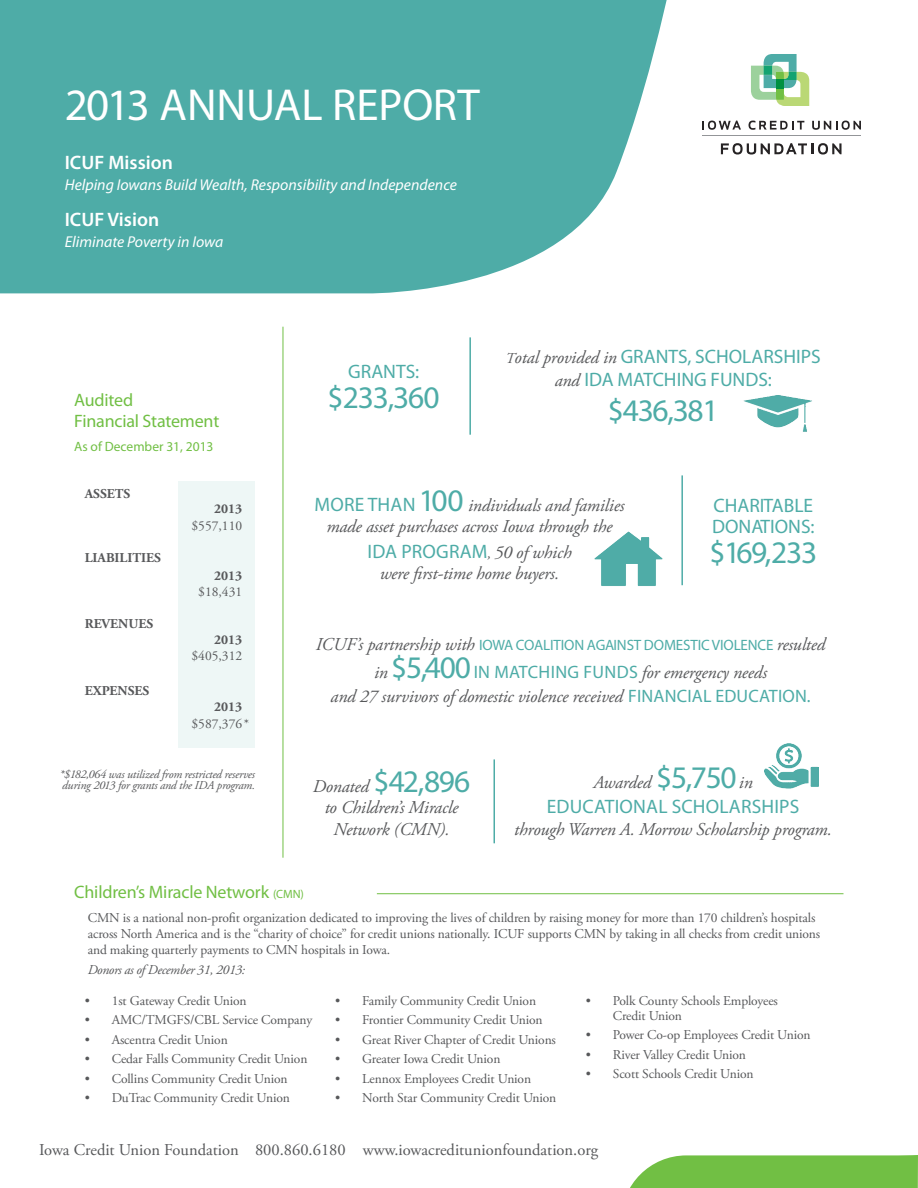
<style>
.page{position:relative;width:918px;height:1188px;background:#fff}
.page>*{position:absolute;margin:0;border:0;box-sizing:border-box;transform-origin:0 0}
.t1{font:45px "Myriad Pro";color:#fff}
.t2{font:31.5px "Myriad Pro";letter-spacing:-.04em;color:#4eaca7}
.t3{font:19.5px/21px "Myriad Pro";color:#4eaca7}
.t4{font:600 19.5px "Myriad Pro";color:#fff}
.t5{font:italic 18px/21.6px "Adobe Garamond Pro";letter-spacing:-.01em;color:#57585a;text-align:center}
.t6{font:18px "Myriad Pro";letter-spacing:-.01em;color:#71bf44}
.t7{font:16.5px "Adobe Garamond Pro";color:#57585a}
.t8{font:italic 15.75px "Myriad Pro";color:#fff}
.t9{font:15px "Myriad Pro";letter-spacing:-.01em;color:#4eaca7}
.t10{font:13.5px/16.2px "Adobe Garamond Pro";letter-spacing:-.01em;color:#57585a}
.t11{font:700 13.5px "Adobe Garamond Pro";color:#57585a}
.t12{font:italic 13.5px "Adobe Garamond Pro";letter-spacing:-.025em;color:#57585a}
.t13{font:13.5px "Myriad Pro";color:#71bf44}
.t14{font:italic 12px/11.6px "Adobe Garamond Pro";letter-spacing:-.02em;color:#57585a}
.s1{font-family:"Adobe Garamond Pro";font-style:italic;font-size:15px;color:#57585a}
.s2{font-family:"Adobe Garamond Pro";font-style:italic;font-size:18px;color:#57585a}
.s3{font-family:"Myriad Pro";font-style:normal;font-size:19.5px;color:#4eaca7}
.s4{font-family:"Myriad Pro";font-style:normal;font-size:31.5px;color:#4eaca7}
.s5{font-family:"Myriad Pro";font-style:normal;color:#4eaca7}
.s6{font-size:12px}
</style>
<div class="page">
<svg style="left:630px;top:1155px;width:288px;height:33px;background:#7ac351"></svg>
<svg style="left:702px;top:121px;width:39px;height:9px"></svg>
<svg style="left:749px;top:121px;width:55px;height:9px"></svg>
<svg style="left:812px;top:121px;width:49px;height:9px"></svg>
<svg style="left:721px;top:143px;width:121px;height:12px"></svg>
<hr style="left:702px;top:135px;width:159px;height:1px;background:#939598">
<svg style="left:751px;top:54px;width:58px;height:52px"></svg>
<div style="left:776px;top:79px;width:8px;height:9px;background:#009041"></div>
<svg style="left:0;top:0;width:667px;height:293px;background:#5db3ae"></svg>
<hr style="left:377px;top:893px;width:466px;height:1px;background:#71bf44">
<hr style="left:681px;top:475px;width:2px;height:110px;background:#4eaca7">
<img style="left:594px;top:531px;width:69px;height:55px">
<img style="left:743px;top:395px;width:69px;height:37px">
<hr style="left:283px;top:327px;width:1px;height:531px;background:#71bf44">
<img style="left:765px;top:743px;width:53px;height:46px">
<hr style="left:494px;top:759px;width:1px;height:84px;background:#4eaca7">
<hr style="left:469px;top:337px;width:2px;height:98px;background:#4eaca7">
<div style="left:178px;top:481px;width:77px;height:267px;background:#eef7f6"></div>
<p class="t1" style="left:65px;top:77px;width:417px">2013 ANNUAL REPORT</p>
<p class="t4" style="left:65px;top:150px;width:110px">ICUF Mission</p>
<p class="t8" style="left:65px;top:175px;width:394px">Helping Iowans Build Wealth, Responsibility and Independence</p>
<p class="t4" style="left:65px;top:207px;width:96px">ICUF Vision</p>
<p class="t8" style="left:65px;top:232px;width:160px">Eliminate Poverty in Iowa</p>
<p class="t6" style="left:74px;top:389px;width:61px">Audited</p>
<p class="t6" style="left:74px;top:410px;width:147px">Financial Statement</p>
<p class="t13" style="left:74px;top:438px;width:141px">As of December 31, 2013</p>
<p class="t11" style="left:85px;top:486px;width:47px">ASSETS</p>
<p class="t11" style="left:214px;top:501px;width:30px">2013</p>
<p class="t10" style="left:192px;top:518px;width:52px">$557,110</p>
<p class="t11" style="left:85px;top:549px;width:78px">LIABILITIES</p>
<p class="t11" style="left:214px;top:567px;width:30px">2013</p>
<p class="t10" style="left:198px;top:584px;width:45px">$18,431</p>
<p class="t11" style="left:85px;top:616px;width:70px">REVENUES</p>
<p class="t11" style="left:214px;top:632px;width:30px">2013</p>
<p class="t10" style="left:192px;top:648px;width:52px">$405,312</p>
<p class="t11" style="left:85px;top:683px;width:66px">EXPENSES</p>
<p class="t11" style="left:214px;top:699px;width:30px">2013</p>
<p class="t10" style="left:192px;top:716px;width:59px">$587,376*</p>
<p class="t14" style="left:60px;top:769px;width:197px">*$182,064 was utilized from restricted reserves during 2013 for grants and the IDA program.</p>
<p class="t3" style="left:348px;top:361px;width:72px">GRANTS:</p>
<p class="t2" style="left:328px;top:378px;width:113px">$233,360</p>
<p class="t3" style="left:506px;top:345px;width:317px"><span class="s1">T</span><span class="s2">otal provided in</span> GRANTS, SCHOLARSHIPS</p>
<p class="t3" style="left:555px;top:369px;width:219px"><span class="s2">and</span> IDA MATCHING FUNDS:</p>
<p class="t2" style="left:608px;top:391px;width:112px">$436,381</p>
<p class="t5" style="left:315px;top:495px;width:311px"><span class="s3">MORE THAN</span> <span class="s4">100</span> individuals and families made asset purchases across Iowa through the</p>
<p class="t3" style="left:368px;top:540px;width:206px">IDA PROGRAM<span class="s1">,</span> <span class="s2">50 of which</span></p>
<p class="t5" style="left:380px;top:563px;width:181px">were first-time home buyers.</p>
<p class="t3" style="left:712px;top:495px;width:104px">CHARITABLE<br>DONATIONS:</p>
<p class="t2" style="left:709px;top:533px;width:109px">$169,233</p>
<p class="t9" style="left:316px;top:636px;width:511px"><span class="s2">ICUF’s partnership with</span> IOWA COALITION AGAINST DOMESTIC VIOLENCE <span class="s2">resulted</span></p>
<p class="t5" style="left:374px;top:662px;width:394px">in <span class="s4">$5,400</span> <span class="s5">IN MATCHING FUNDS</span> for emergency needs</p>
<p class="t5" style="left:331px;top:686px;width:482px">and 27 survivors of domestic violence received <span class="s5">FINANCIAL EDUCATION.</span></p>
<p class="t5" style="left:313px;top:776px;width:159px">Donated <span class="s4">$42,896</span></p>
<p class="t5" style="left:325px;top:797px;width:135px">to Children’s Miracle</p>
<p class="t5" style="left:333px;top:819px;width:118px">Network (CMN).</p>
<p class="t5" style="left:594px;top:772px;width:161px">Awarded <span class="s4">$5,750</span>in</p>
<p class="t3" style="left:547px;top:796px;width:254px">EDUCATIONAL SCHOLARSHIPS</p>
<p class="t5" style="left:514px;top:819px;width:319px">through Warren A. Morrow Scholarship program.</p>
<p class="t6" style="left:74px;top:881px;width:231px">Children’s Miracle Network <span class="s6">(CMN)</span></p>
<p class="t10" style="left:88px;top:910px;width:734px">CMN is a national non-profit organization dedicated to improving the lives of children by raising money for more than 170 children’s hospitals across North America and is the “charity of choice” for credit unions nationally. ICUF supports CMN by taking in all checks from credit unions and making quarterly payments to CMN hospitals in Iowa.</p>
<p class="t12" style="left:88px;top:962px;width:159px">Donors as of December 31, 2013:</p>
<p class="t10" style="left:85px;top:993px;width:163px">• 1st Gateway Credit Union</p>
<p class="t10" style="left:85px;top:1012px;width:229px">• AMC/TMGFS/CBL Service Company</p>
<p class="t10" style="left:85px;top:1032px;width:145px">• Ascentra Credit Union</p>
<p class="t10" style="left:85px;top:1051px;width:224px">• Cedar Falls Community Credit Union</p>
<p class="t10" style="left:85px;top:1071px;width:204px">• Collins Community Credit Union</p>
<p class="t10" style="left:85px;top:1090px;width:207px">• DuTrac Community Credit Union</p>
<p class="t10" style="left:335px;top:993px;width:202px">• Family Community Credit Union</p>
<p class="t10" style="left:335px;top:1012px;width:209px">• Frontier Community Credit Union</p>
<p class="t10" style="left:335px;top:1032px;width:222px">• Great River Chapter of Credit Unions</p>
<p class="t10" style="left:335px;top:1051px;width:167px">• Greater Iowa Credit Union</p>
<p class="t10" style="left:335px;top:1071px;width:197px">• Lennox Employees Credit Union</p>
<p class="t10" style="left:335px;top:1090px;width:222px">• North Star Community Credit Union</p>
<p class="t10" style="left:613px;top:993px;width:167px;line-height:15px;text-indent:-27px">• Polk County Schools Employees<br>Credit Union</p>
<p class="t10" style="left:586px;top:1027px;width:226px">• Power Co-op Employees Credit Union</p>
<p class="t10" style="left:586px;top:1047px;width:162px">• River Valley Credit Union</p>
<p class="t10" style="left:586px;top:1066px;width:169px">• Scott Schools Credit Union</p>
<p class="t7" style="left:39px;top:1140px;width:561px">Iowa Credit Union Foundation 800.860.6180 www.iowacreditunionfoundation.org</p>
</div>
